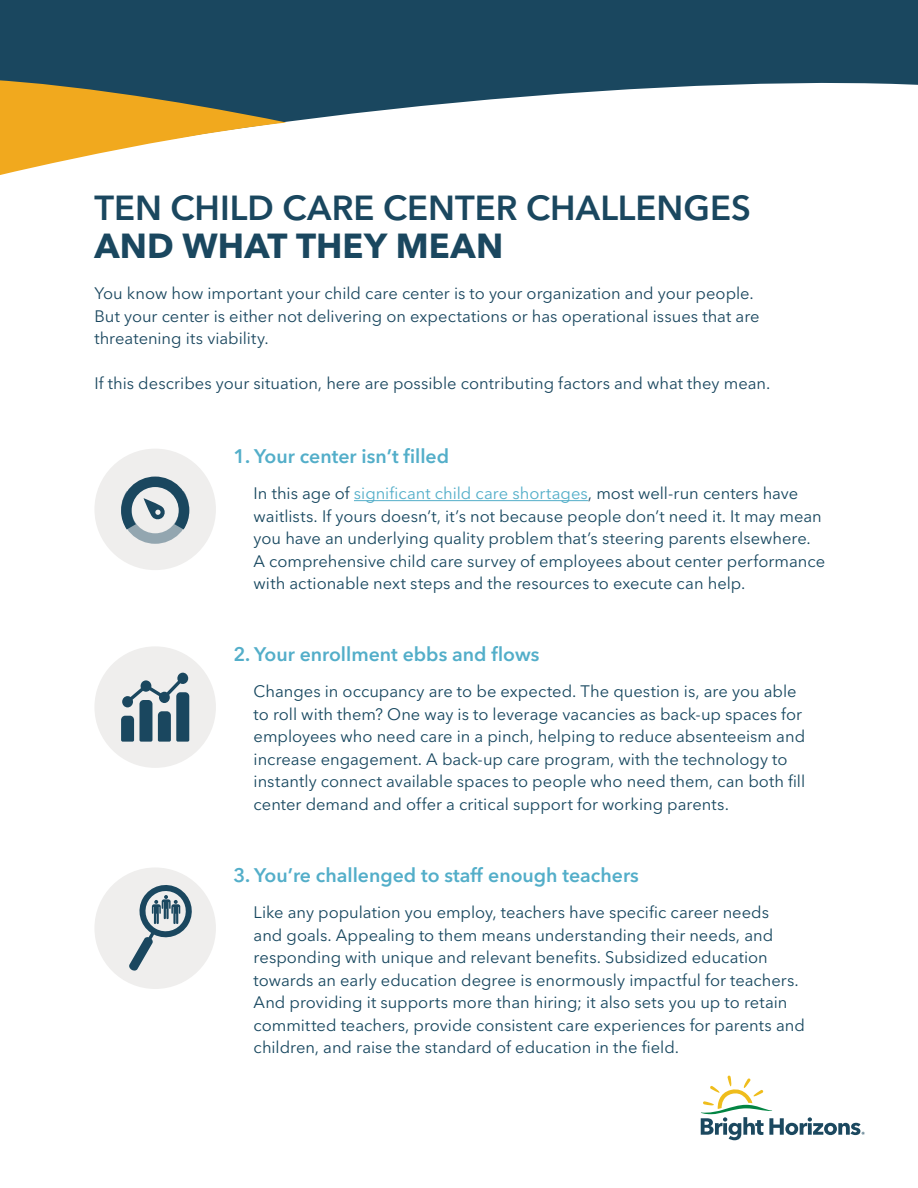
<style>
.page{position:relative;width:918px;height:1188px;background:#fff}
.page>*{position:absolute;margin:0;border:0;box-sizing:border-box;transform-origin:0 0}
.t1{font:600 34.5px "Avenir Next LT Pro";color:#1a475f}
.t2{font:700 34.5px "Avenir Next LT Pro";letter-spacing:.005em;color:#1a475f}
.t3{font:600 19.5px "Avenir Next LT Pro";color:#53aec9}
.t4{font:16.5px/22.5px "Avenir Next LT Pro";color:#17475f}
.t5{font:16.5px/22.5px "Avenir Next LT Pro";color:#1a475f}
.s1{color:#53aec9}
</style>
<div class="page">
<hr style="left:354px;top:500px;width:234px;height:1px;background:#53aec9">
<svg style="left:0;top:0;width:918px;height:122px;fill:#1a475f"></svg>
<svg style="left:0;top:78px;width:286px;height:97px"></svg>
<svg style="left:701px;top:1075px;width:164px;height:65px"></svg>
<div style="left:94px;top:646px;width:122px;height:122px;background:#efeeed;border-radius:50%"></div>
<div style="left:94px;top:449px;width:122px;height:121px;background:#efeeed;border-radius:50%"></div>
<div style="left:94px;top:867px;width:122px;height:122px;background:#efeeed;border-radius:50%"></div>
<svg style="left:129px;top:882px;width:67px;height:89px"></svg>
<svg style="left:121px;top:477px;width:68px;height:67px"></svg>
<svg style="left:121px;top:673px;width:68px;height:69px"></svg>
<h1 class="t1" style="left:94px;top:187px;width:658px">TEN CHILD CARE CENTER CHALLENGES</h1>
<h1 class="t2" style="left:94px;top:224px;width:410px">AND WHAT THEY MEAN</h1>
<p class="t5" style="left:94px;top:282px;width:667px">You know how important your child care center is to your organization and your people.<br>But your center is either not delivering on expectations or has operational issues that are threatening its viability.</p>
<p class="t5" style="left:94px;top:372px;width:677px">If this describes your situation, here are possible contributing factors and what they mean.</p>
<p class="t3" style="left:233px;top:445px;width:217px">1. Your center isn’t filled</p>
<p class="t4" style="left:254px;top:482px;width:573px">In this age of <span class="s1">significant child care shortages</span>, most well-run centers have waitlists. If yours doesn’t, it’s not because people don’t need it. It may mean you have an underlying quality problem that’s steering parents elsewhere.<br>A comprehensive child care survey of employees about center performance with actionable next steps and the resources to execute can help.</p>
<p class="t3" style="left:233px;top:643px;width:307px">2. Your enrollment ebbs and flows</p>
<p class="t4" style="left:254px;top:680px;width:553px">Changes in occupancy are to be expected. The question is, are you able to roll with them? One way is to leverage vacancies as back-up spaces for employees who need care in a pinch, helping to reduce absenteeism and increase engagement. A back-up care program, with the technology to instantly connect available spaces to people who need them, can both fill center demand and offer a critical support for working parents.</p>
<p class="t3" style="left:233px;top:864px;width:407px">3. You’re challenged to staff enough teachers</p>
<p class="t4" style="left:254px;top:901px;width:553px">Like any population you employ, teachers have specific career needs<br>and goals. Appealing to them means understanding their needs, and responding with unique and relevant benefits. Subsidized education towards an early education degree is enormously impactful for teachers.<br>And providing it supports more than hiring; it also sets you up to retain committed teachers, provide consistent care experiences for parents and children, and raise the standard of education in the field.</p>
</div>
